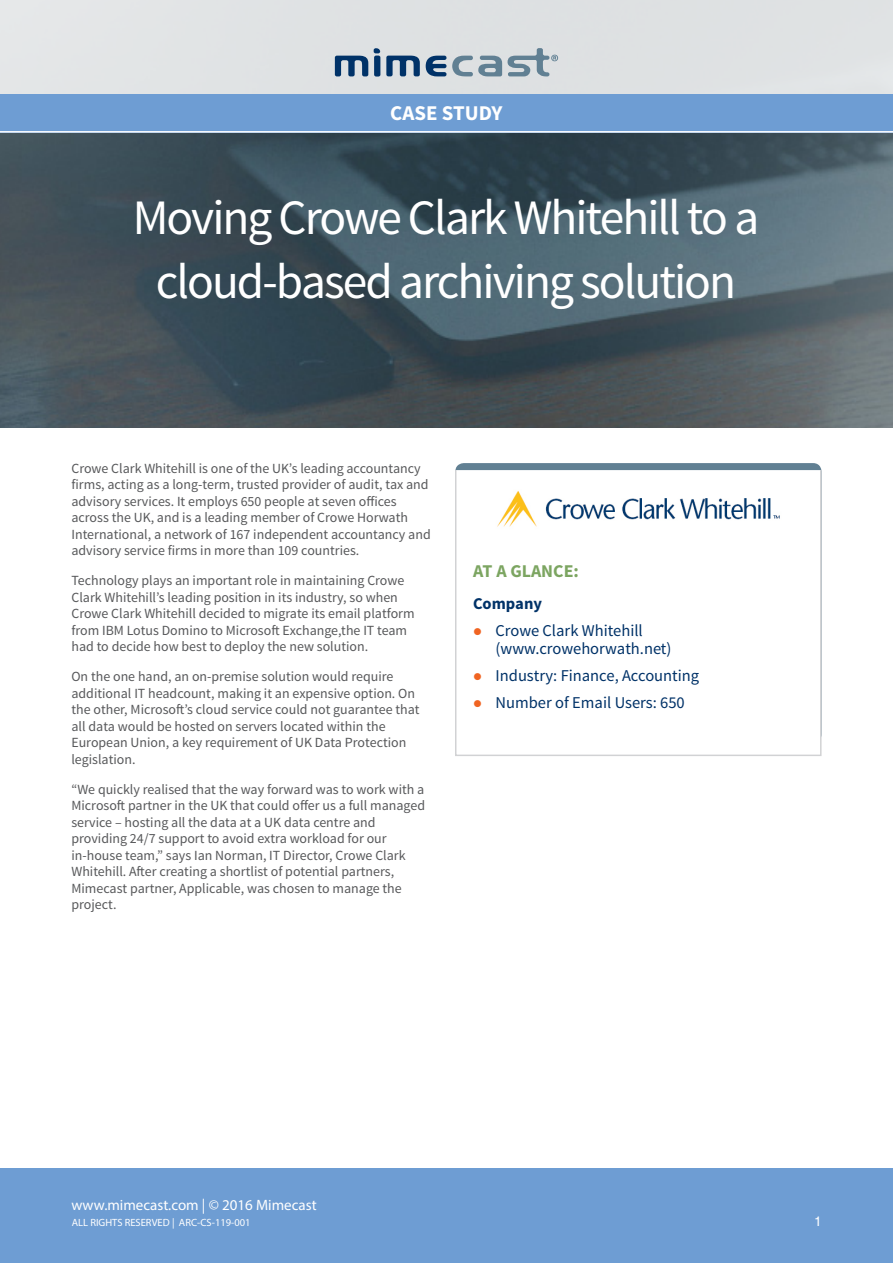
<style>
.page{position:relative;width:893px;height:1263px;background:#fff}
.page>*{position:absolute;margin:0;border:0;box-sizing:border-box;transform-origin:0 0}
.Main_Heading{font:49.5px "Source Sans Pro";letter-spacing:-.04em;color:#fff}
.Page_Title{font:700 21px "Source Sans Pro";color:#fff}
.Large_Bullet_Header{font:700 18px "Source Sans Pro";color:#7ca561}
.Large_Bullet_Text{font:16.5px/18px "Source Sans Pro";color:#003268}
.Large_Bullet_Text-2{font:700 16.5px "Source Sans Pro";color:#003268}
.t1{font:15px "Myriad Pro";color:#fff}
.Main_Text{font:13.95px/16.5px "Source Sans Pro";color:#57585a}
.t2{font:13.5px "Helvetica";color:#fff}
.t3{font:10.5px "Myriad Pro";color:#fff}
.s1{color:#f06422}
</style>
<div class="page">
<img style="left:0;top:133px;width:893px;height:294px">
<div style="left:0;top:0;width:893px;height:106px;background:#dfe2e3"></div>
<div style="left:0;top:1168px;width:893px;height:95px;background:#6e9dd3"></div>
<svg style="left:335px;top:56px;width:33px;height:20px"></svg>
<svg style="left:426px;top:56px;width:20px;height:20px"></svg>
<svg style="left:452px;top:56px;width:50px;height:20px"></svg>
<svg style="left:374px;top:48px;width:6px;height:29px"></svg>
<svg style="left:386px;top:56px;width:34px;height:20px"></svg>
<svg style="left:508px;top:48px;width:50px;height:28px"></svg>
<div style="left:0;top:94px;width:893px;height:39px;background:#6e9dd3"></div>
<hr style="left:0;top:131px;width:893px;height:2px;background:#fff">
<div style="left:455px;top:463px;width:366px;height:280px;background:#618093;border-radius:9px"></div>
<div style="left:455px;top:469px;width:366px;height:287px;background:#fff;border:1px solid #d1d2d4"></div>
<img style="left:497px;top:491px;width:283px;height:36px">
<p class="Page_Title" style="left:390px;top:99px;width:114px">CASE STUDY</p>
<p class="Main_Heading" style="left:133px;top:187px;width:628px">Moving Crowe Clark Whitehill to a</p>
<p class="Main_Heading" style="left:156px;top:251px;width:582px">cloud-based archiving solution</p>
<p class="Main_Text" style="left:71px;top:460px;width:361px">Crowe Clark Whitehill is one of the UK’s leading accountancy firms, acting as a long-term, trusted provider of audit, tax and advisory services. It employs 650 people at seven offices across the UK, and is a leading member of Crowe Horwath International, a network of 167 independent accountancy and advisory service firms in more than 109 countries.</p>
<p class="Main_Text" style="left:71px;top:573px;width:345px">Technology plays an important role in maintaining Crowe Clark Whitehill’s leading position in its industry, so when Crowe Clark Whitehill decided to migrate its email platform from IBM Lotus Domino to Microsoft Exchange,the IT team had to decide how best to deploy the new solution.</p>
<p class="Main_Text" style="left:71px;top:669px;width:350px">On the one hand, an on-premise solution would require additional IT headcount, making it an expensive option. On the other, Microsoft’s cloud service could not guarantee that all data would be hosted on servers located within the European Union, a key requirement of UK Data Protection legislation.</p>
<p class="Main_Text" style="left:71px;top:781px;width:355px">“We quickly realised that the way forward was to work with a Microsoft partner in the UK that could offer us a full managed service – hosting all the data at a UK data centre and providing 24/7 support to avoid extra workload for our in-house team,” says Ian Norman, IT Director, Crowe Clark Whitehill. After creating a shortlist of potential partners, Mimecast partner, Applicable, was chosen to manage the project.</p>
<p class="Large_Bullet_Header" style="left:473px;top:559px;width:107px">AT A GLANCE:</p>
<p class="Large_Bullet_Text-2" style="left:473px;top:593px;width:70px">Company</p>
<p class="Large_Bullet_Text" style="left:496px;top:622px;width:177px;text-indent:-22px"><span class="s1">●</span> Crowe Clark Whitehill (www.crowehorwath.net)</p>
<p class="Large_Bullet_Text" style="left:473px;top:667px;width:228px"><span class="s1">●</span> Industry: Finance, Accounting</p>
<p class="Large_Bullet_Text" style="left:473px;top:694px;width:213px"><span class="s1">●</span> Number of Email Users: 650</p>
<p class="t1" style="left:71px;top:1195px;width:247px">www.mimecast.com | © 2016 Mimecast</p>
<p class="t3" style="left:72px;top:1216px;width:180px">ALL RIGHTS RESERVED | ARC-CS-119-001</p>
<p class="t2" style="left:814px;top:1213px;width:9px">1</p>
</div>
